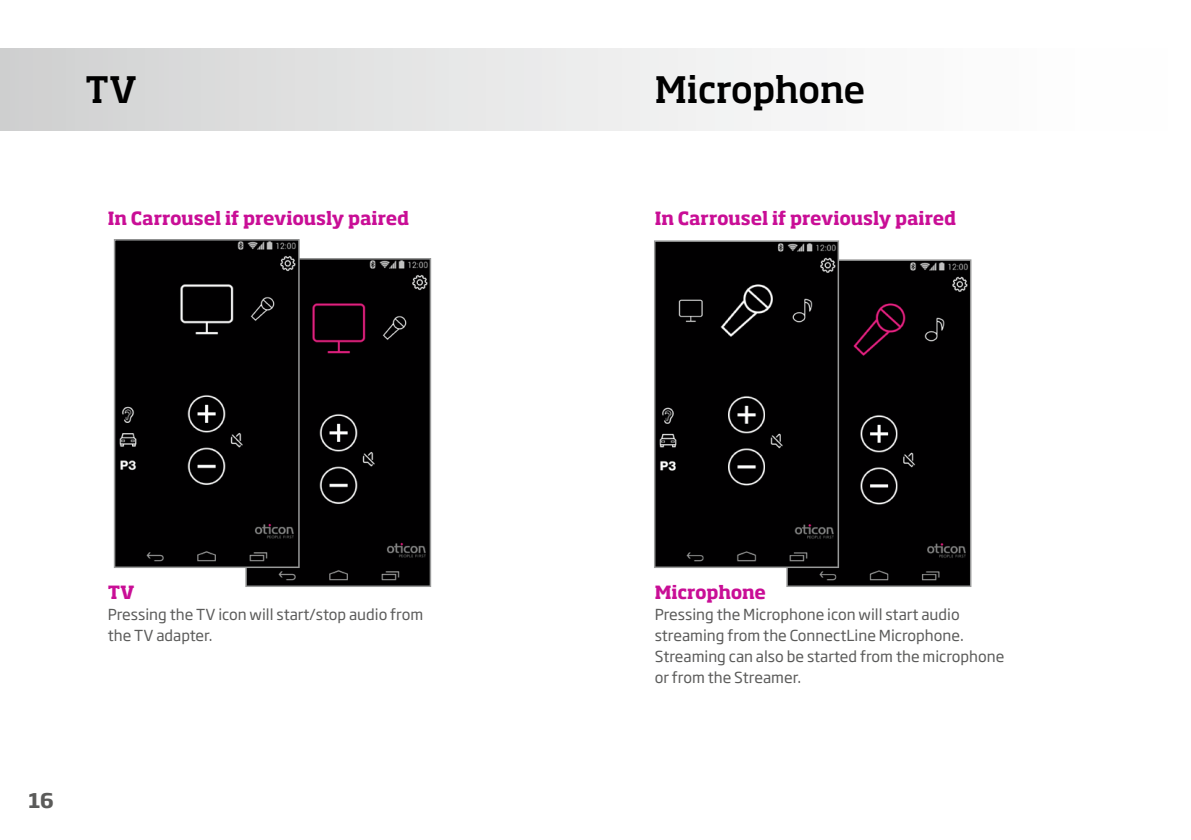
<style>
.page{position:relative;width:1191px;height:840px;background:#fff}
.page>*{position:absolute;margin:0;border:0;box-sizing:border-box;transform-origin:0 0}
.t1{font:500 36px "Soho Pro";letter-spacing:-.02em;color:#000}
.t2{font:700 20px "Soho Gothic Pro";color:#5b5b5a}
.t3{font:700 18px "Soho Pro";letter-spacing:-.005em;color:#c90e96}
.t4{font:15px/21px "Soho Gothic Pro";color:#5b5b5a}
</style>
<div class="page">
<svg style="left:245px;top:258px;width:186px;height:328px;background:#0b090b"></svg>
<svg style="left:114px;top:239px;width:186px;height:328px;background:#0b0a0b"></svg>
<svg style="left:786px;top:259px;width:185px;height:327px;background:#0b080a"></svg>
<svg style="left:654px;top:240px;width:185px;height:327px;background:#0d0c0d"></svg>
<div style="left:0;top:48px;width:1191px;height:82px;background:linear-gradient(to right,#d2d3d3,#fff)"></div>
<h1 class="t1" style="left:85px;top:64px;width:54px">TV</h1>
<h1 class="t1" style="left:654px;top:64px;width:212px">Microphone</h1>
<p class="t3" style="left:108px;top:205px;width:303px">In Carrousel if previously paired</p>
<p class="t3" style="left:654px;top:205px;width:303px">In Carrousel if previously paired</p>
<p class="t3" style="left:108px;top:579px;width:29px">TV</p>
<p class="t4" style="left:108px;top:602px;width:317px">Pressing the TV icon will start/stop audio from the TV adapter.</p>
<h2 class="t2" style="left:28px;top:783px;width:27px">16</h2>
<p class="t3" style="left:654px;top:579px;width:113px">Microphone</p>
<p class="t4" style="left:654px;top:602px;width:351px">Pressing the Microphone icon will start audio streaming from the ConnectLine Microphone.<br>Streaming can also be started from the microphone or from the Streamer.</p>
</div>
